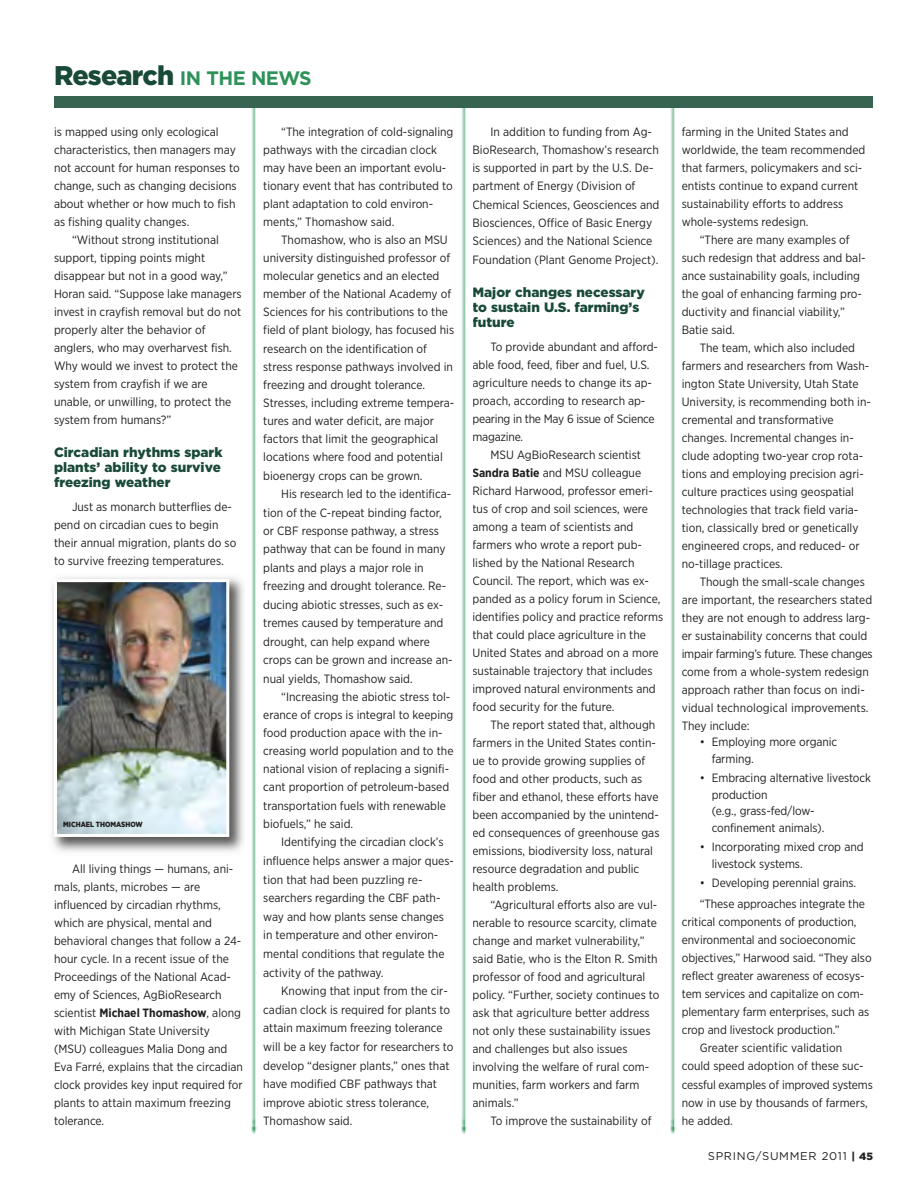
<style>
.page{position:relative;width:918px;height:1188px;background:#fff}
.page>*{position:absolute;margin:0;border:0;box-sizing:border-box;transform-origin:0 0}
.t1{font:700 19.5px "Gotham";letter-spacing:-.03em;color:#2d9259}
.t2{font:900 13.5px/15px "Gotham";color:#194a38}
.t3{font:12px/18px "Gotham Narrow";color:#211f1f}
.t4{font:11.25px "Gotham";letter-spacing:.065em;color:#211f1f}
.t5{font:900 7.5px "Gotham Narrow";color:#211f1f}
.s1{font-weight:900;font-size:27px;color:#194a38}
.s2{font-weight:700}
.s3{font-weight:900;font-size:10.5px}
</style>
<div class="page">
<img style="left:52px;top:577px;width:192px;height:275px">
<img style="left:58px;top:583px;width:167px;height:250px">
<div style="left:54px;top:579px;width:175px;height:258px;border:3px solid #fff"></div>
<img style="left:251px;top:108px;width:6px;height:1026px">
<img style="left:461px;top:108px;width:6px;height:1026px">
<img style="left:670px;top:108px;width:6px;height:1026px">
<div style="left:54px;top:96px;width:819px;height:12px;background:#366451"></div>
<h1 class="t1" style="left:54px;top:70px;width:259px"><span class="s1">Research</span> IN THE NEWS</h1>
<p class="t3" style="left:54px;top:123px;width:166px">is mapped using only ecological</p>
<p class="t3" style="left:54px;top:141px;width:183px">characteristics, then managers may</p>
<p class="t3" style="left:54px;top:159px;width:187px">not account for human responses to</p>
<p class="t3" style="left:54px;top:178px;width:184px">change, such as changing decisions</p>
<p class="t3" style="left:54px;top:196px;width:183px">about whether or how much to fish</p>
<p class="t3" style="left:54px;top:214px;width:137px">as fishing quality changes.</p>
<p class="t3" style="left:72px;top:232px;width:148px">“Without strong institutional</p>
<p class="t3" style="left:54px;top:250px;width:153px">support, tipping points might</p>
<p class="t3" style="left:54px;top:268px;width:175px">disappear but not in a good way,”</p>
<p class="t3" style="left:54px;top:286px;width:189px">Horan said. “Suppose lake managers</p>
<p class="t3" style="left:54px;top:304px;width:189px">invest in crayfish removal but do not</p>
<p class="t3" style="left:54px;top:322px;width:153px">properly alter the behavior of</p>
<p class="t3" style="left:54px;top:340px;width:179px">anglers, who may overharvest fish.</p>
<p class="t3" style="left:54px;top:358px;width:185px">Why would we invest to protect the</p>
<p class="t3" style="left:54px;top:376px;width:155px">system from crayfish if we are</p>
<p class="t3" style="left:54px;top:394px;width:179px">unable, or unwilling, to protect the</p>
<p class="t3" style="left:54px;top:412px;width:119px">system from humans?”</p>
<p class="t2" style="left:54px;top:446px;width:170px">Circadian rhythms spark plants’ ability to survive freezing weather</p>
<p class="t3" style="left:54px;top:499px;width:184px;text-indent:18px">Just as monarch butterflies de&shy;pend on circadian cues to begin their annual migration, plants do so to survive freezing temperatures.</p>
<p class="t5" style="left:63px;top:822px;width:81px">MICHAEL THOMASHOW</p>
<p class="t3" style="left:54px;top:861px;width:190px;text-indent:18px">All living things — humans, ani&shy;mals, plants, microbes — are influenced by circadian rhythms, which are physical, mental and behavioral changes that follow a 24- hour cycle. In a recent issue of the<br>Proceedings of the National Acad&shy;emy of Sciences, AgBioResearch scientist <span class="s2">Michael Thomashow</span>, along with Michigan State University (MSU) colleagues Malia Dong and<br>Eva Farré, explains that the circadian clock provides key input required for plants to attain maximum freezing tolerance.</p>
<p class="t3" style="left:263px;top:123px;width:192px;text-indent:18px">“The integration of cold-signaling pathways with the circadian clock may have been an important evolu&shy;tionary event that has contributed to plant adaptation to cold environ&shy;ments,” Thomashow said.</p>
<p class="t3" style="left:263px;top:231px;width:193px;text-indent:18px">Thomashow, who is also an MSU university distinguished professor of molecular genetics and an elected member of the National Academy of Sciences for his contributions to the field of plant biology, has focused his research on the identification of stress response pathways involved in freezing and drought tolerance.<br>Stresses, including extreme tempera&shy;tures and water deficit, are major factors that limit the geographical locations where food and potential bioenergy crops can be grown.</p>
<p class="t3" style="left:263px;top:485px;width:191px;line-height:18.5px;text-indent:18px">His research led to the identifica&shy;tion of the C-repeat binding factor, or CBF response pathway, a stress pathway that can be found in many plants and plays a major role in freezing and drought tolerance. Re&shy;ducing abiotic stresses, such as ex&shy;tremes caused by temperature and drought, can help expand where crops can be grown and increase an&shy;nual yields, Thomashow said.</p>
<p class="t3" style="left:263px;top:688px;width:192px;text-indent:18px">“Increasing the abiotic stress tol&shy;erance of crops is integral to keeping food production apace with the in&shy;creasing world population and to the national vision of replacing a signifi&shy;cant proportion of petroleum-based transportation fuels with renewable biofuels,” he said.</p>
<p class="t3" style="left:263px;top:834px;width:192px;line-height:18.6px;text-indent:18px">Identifying the circadian clock’s influence helps answer a major ques&shy;tion that had been puzzling re&shy;searchers regarding the CBF path&shy;way and how plants sense changes in temperature and other environ&shy;mental conditions that regulate the activity of the pathway.</p>
<p class="t3" style="left:263px;top:982px;width:192px;line-height:18.6px;text-indent:18px">Knowing that input from the cir&shy;cadian clock is required for plants to attain maximum freezing tolerance will be a key factor for researchers to develop “designer plants,” ones that have modified CBF pathways that improve abiotic stress tolerance, Thomashow said.</p>
<p class="t3" style="left:472px;top:123px;width:188px;text-indent:18px">In addition to funding from Ag-BioResearch, Thomashow’s research is supported in part by the U.S. De&shy;partment of Energy (Division of Chemical Sciences, Geosciences and Biosciences, Office of Basic Energy Sciences) and the National Science Foundation (Plant Genome Project).</p>
<p class="t2" style="left:473px;top:286px;width:174px">Major changes necessary to sustain U.S. farming’s future</p>
<p class="t3" style="left:473px;top:339px;width:187px;text-indent:18px">To provide abundant and afford&shy;able food, feed, fiber and fuel, U.S. agriculture needs to change its ap&shy;proach, according to research ap&shy;pearing in the May 6 issue of Science magazine.</p>
<p class="t3" style="left:473px;top:447px;width:192px;text-indent:18px">MSU AgBioResearch scientist <span class="s2">Sandra Batie</span> and MSU colleague Richard Harwood, professor emeri&shy;tus of crop and soil sciences, were among a team of scientists and farmers who wrote a report pub&shy;lished by the National Research Council. The report, which was ex&shy;panded as a policy forum in Science, identifies policy and practice reforms that could place agriculture in the United States and abroad on a more sustainable trajectory that includes improved natural environments and food security for the future.</p>
<p class="t3" style="left:473px;top:717px;width:188px;text-indent:18px">The report stated that, although farmers in the United States contin&shy;ue to provide growing supplies of food and other products, such as fiber and ethanol, these efforts have been accompanied by the unintend&shy;ed consequences of greenhouse gas emissions, biodiversity loss, natural resource degradation and public health problems.</p>
<p class="t3" style="left:473px;top:897px;width:189px;text-indent:18px">“Agricultural efforts also are vul&shy;nerable to resource scarcity, climate change and market vulnerability,” said Batie, who is the Elton R. Smith professor of food and agricultural policy. “Further, society continues to ask that agriculture better address not only these sustainability issues and challenges but also issues involving the welfare of rural com&shy;munities, farm workers and farm animals.”</p>
<p class="t3" style="left:491px;top:1113px;width:163px">To improve the sustainability of</p>
<p class="t3" style="left:682px;top:123px;width:185px">farming in the United States and worldwide, the team recommended that farmers, policymakers and sci&shy;entists continue to expand current sustainability efforts to address whole-systems redesign.</p>
<p class="t3" style="left:682px;top:231px;width:185px;text-indent:18px">“There are many examples of such redesign that address and bal&shy;ance sustainability goals, including the goal of enhancing farming pro&shy;ductivity and financial viability,”<br>Batie said.</p>
<p class="t3" style="left:682px;top:339px;width:191px;text-indent:18px">The team, which also included farmers and researchers from Wash&shy;ington State University, Utah State University, is recommending both in&shy;cremental and transformative changes. Incremental changes in&shy;clude adopting two-year crop rota&shy;tions and employing precision agri&shy;culture practices using geospatial technologies that track field varia&shy;tion, classically bred or genetically engineered crops, and reduced- or no-tillage practices.</p>
<p class="t3" style="left:682px;top:573px;width:193px;text-indent:18px">Though the small-scale changes are important, the researchers stated they are not enough to address larg&shy;er sustainability concerns that could impair farming’s future. These changes come from a whole-system redesign approach rather than focus on indi&shy;vidual technological improvements.<br>They include:</p>
<p class="t3" style="left:712px;top:734px;width:127px;line-height:16.5px;text-indent:-12px">• Employing more organic farming.</p>
<p class="t3" style="left:712px;top:770px;width:161px;line-height:16.5px;text-indent:-12px">• Embracing alternative livestock production<br>(e.g., grass-fed/low&shy;confinement animals).</p>
<p class="t3" style="left:712px;top:839px;width:153px;line-height:16.5px;text-indent:-12px">• Incorporating mixed crop and livestock systems.</p>
<p class="t3" style="left:700px;top:873px;width:167px;line-height:21px">• Developing perennial grains. “These approaches integrate the</p>
<p class="t3" style="left:682px;top:914px;width:176px">critical components of production,</p>
<p class="t3" style="left:682px;top:932px;width:176px">environmental and socioeconomic</p>
<p class="t3" style="left:682px;top:950px;width:191px">objectives,” Harwood said. “They also</p>
<p class="t3" style="left:682px;top:968px;width:184px">reflect greater awareness of ecosys-</p>
<p class="t3" style="left:682px;top:986px;width:184px">tem services and capitalize on com-</p>
<p class="t3" style="left:682px;top:1004px;width:189px">plementary farm enterprises, such as</p>
<p class="t3" style="left:682px;top:1022px;width:160px">crop and livestock production.”</p>
<p class="t3" style="left:700px;top:1040px;width:144px">Greater scientific validation</p>
<p class="t3" style="left:682px;top:1058px;width:184px">could speed adoption of these suc-</p>
<p class="t3" style="left:682px;top:1076px;width:193px">cessful examples of improved systems</p>
<p class="t3" style="left:682px;top:1094px;width:188px">now in use by thousands of farmers,</p>
<p class="t3" style="left:682px;top:1112px;width:53px">he added.</p>
<p class="t4" style="left:708px;top:1152px;width:167px">SPRING/SUMMER 2011 <span class="s3">| 45</span></p>
</div>
